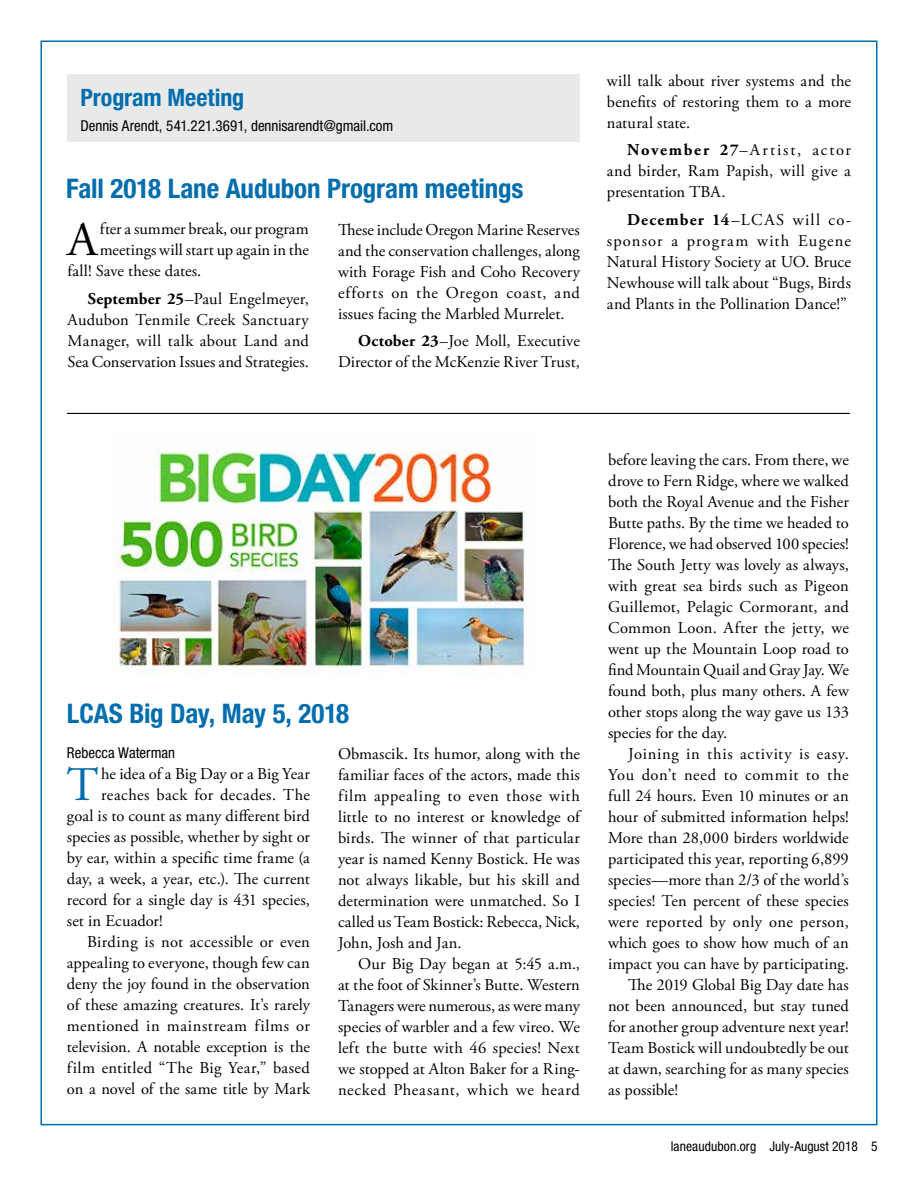
<style>
.page{position:relative;width:918px;height:1188px;background:#fff}
.page>*{position:absolute;margin:0;border:0;box-sizing:border-box;transform-origin:0 0}
.t1{font:48.15px "Adobe Garamond Pro";color:#000}
.t2{font:48.15px "Adobe Garamond Pro";color:#006dad}
.t3{font:700 condensed 27px "Helvetica Neue LT Std";letter-spacing:-.005em;color:#006dad}
.t4{font:700 condensed 24px "Helvetica Neue LT Std";color:#006dad}
.t5{font:16.5px/21px "Adobe Garamond Pro";letter-spacing:.005em;color:#000;text-align:justify}
.t6{font:16.5px "Adobe Garamond Pro";letter-spacing:.04em;color:#000}
.t7{font:16.5px "Adobe Garamond Pro";letter-spacing:.045em;color:#000}
.t8{font:16.5px "Adobe Garamond Pro";letter-spacing:.025em;color:#000}
.t9{font:16.5px "Adobe Garamond Pro";letter-spacing:.03em;color:#000}
.t10{font:16.5px "Adobe Garamond Pro";letter-spacing:.035em;color:#000}
.t11{font:condensed 15px "Helvetica Neue LT Std";color:#000}
.t12{font:condensed 13.5px "Helvetica Neue LT Std";letter-spacing:.01em;color:#000}
.s1{font-weight:700}
</style>
<div class="page">
<img style="left:111px;top:450px;width:415px;height:224px">
<div style="left:67px;top:74px;width:513px;height:68px;background:#e8eaea"></div>
<hr style="left:67px;top:413px;width:783px;height:1px;background:#000">
<h3 class="t4" style="left:80px;top:83px;width:165px">Program Meeting</h3>
<p class="t11" style="left:80px;top:117px;width:314px">Dennis Arendt, 541.221.3691, dennisarendt@gmail.com</p>
<h2 class="t3" style="left:66px;top:172px;width:459px">Fall 2018 Lane Audubon Program meetings</h2>
<h1 class="t1" style="left:68px;top:211px;width:32px">A</h1>
<p class="t5" style="left:100px;top:219px;width:210px">fter a summer break, our program</p>
<p class="t5" style="left:100px;top:240px;width:210px">meetings will start up again in the</p>
<p class="t5" style="left:67px;top:261px;width:135px">fall! Save these dates.</p>
<p class="t5" style="left:67px;top:289px;width:243px;text-indent:20px"><span class="s1">September 25</span>–Paul Engelmeyer, Audubon Tenmile Creek Sanctuary Manager, will talk about Land and Sea Conservation Issues and Strategies.</p>
<p class="t5" style="left:338px;top:220px;width:243px">These include Oregon Marine Reserves and the conservation challenges, along with Forage Fish and Coho Recovery efforts on the Oregon coast, and issues facing the Marbled Murrelet.</p>
<p class="t5" style="left:338px;top:331px;width:243px;text-align:right"><span class="s1">October 23</span>–Joe Moll, Executive<br>Director of the McKenzie River Trust,</p>
<p class="t5" style="left:607px;top:71px;width:246px">will talk about river systems and the benefits of restoring them to a more natural state.</p>
<p class="t5" style="left:607px;top:140px;width:246px;text-indent:20px"><span class="s1">November 27</span>–Artist, actor and birder, Ram Papish, will give a presentation TBA.</p>
<p class="t5" style="left:607px;top:210px;width:246px;text-indent:20px"><span class="s1">December 14</span>–LCAS will co&shy;sponsor a program with Eugene Natural History Society at UO. Bruce Newhouse will talk about “Bugs, Birds and Plants in the Pollination Dance!”</p>
<h2 class="t3" style="left:67px;top:697px;width:284px">LCAS Big Day, May 5, 2018</h2>
<p class="t11" style="left:67px;top:744px;width:110px">Rebecca Waterman</p>
<h1 class="t2" style="left:67px;top:756px;width:33px">T</h1>
<p class="t5" style="left:101px;top:764px;width:210px">he idea of a Big Day or a Big Year</p>
<p class="t5" style="left:338px;top:744px;width:243px">Obmascik. Its humor, along with the familiar faces of the actors, made this film appealing to even those with little to no interest or knowledge of birds. The winner of that particular year is named Kenny Bostick. He was not always likable, but his skill and determination were unmatched. So I called us Team Bostick: Rebecca, Nick, John, Josh and Jan.</p>
<p class="t5" style="left:338px;top:954px;width:243px;text-indent:20px">Our Big Day began at 5:45 a.m., at the foot of Skinner’s Butte. Western Tanagers were numerous, as were many species of warbler and a few vireo. We left the butte with 46 species! Next we stopped at Alton Baker for a Ring&shy;necked Pheasant, which we heard</p>
<p class="t9" style="left:101px;top:785px;width:210px">reaches back for decades. The</p>
<p class="t5" style="left:67px;top:806px;width:244px">goal is to count as many different bird</p>
<p class="t5" style="left:67px;top:827px;width:245px">species as possible, whether by sight or</p>
<p class="t5" style="left:67px;top:848px;width:244px">by ear, within a specific time frame (a</p>
<p class="t5" style="left:67px;top:869px;width:245px">day, a week, a year, etc.). The current</p>
<p class="t5" style="left:67px;top:890px;width:245px">record for a single day is 431 species,</p>
<p class="t5" style="left:67px;top:911px;width:97px">set in Ecuador!</p>
<p class="t5" style="left:87px;top:932px;width:224px">Birding is not accessible or even</p>
<p class="t5" style="left:67px;top:953px;width:245px">appealing to everyone, though few can</p>
<p class="t5" style="left:67px;top:974px;width:244px">deny the joy found in the observation</p>
<p class="t5" style="left:67px;top:995px;width:245px">of these amazing creatures. It’s rarely</p>
<p class="t6" style="left:67px;top:1016px;width:244px">mentioned in mainstream films or</p>
<p class="t5" style="left:67px;top:1037px;width:244px">television. A notable exception is the</p>
<p class="t5" style="left:67px;top:1058px;width:245px">film entitled “The Big Year,” based</p>
<p class="t5" style="left:67px;top:1079px;width:245px">on a novel of the same title by Mark</p>
<p class="t5" style="left:608px;top:450px;width:242px">before leaving the cars. From there, we drove to Fern Ridge, where we walked both the Royal Avenue and the Fisher Butte paths. By the time we headed to Florence, we had observed 100 species!<br>The South Jetty was lovely as always, with great sea birds such as Pigeon Guillemot, Pelagic Cormorant, and Common Loon. After the jetty, we went up the Mountain Loop road to find Mountain Quail and Gray Jay. We found both, plus many others. A few other stops along the way gave us 133 species for the day.</p>
<p class="t7" style="left:628px;top:744px;width:222px">Joining in this activity is easy.</p>
<p class="t10" style="left:608px;top:765px;width:242px">You don’t need to commit to the</p>
<p class="t5" style="left:608px;top:786px;width:242px">full 24 hours. Even 10 minutes or an</p>
<p class="t5" style="left:608px;top:807px;width:242px">hour of submitted information helps!</p>
<p class="t5" style="left:608px;top:828px;width:242px">More than 28,000 birders worldwide</p>
<p class="t5" style="left:608px;top:849px;width:242px">participated this year, reporting 6,899</p>
<p class="t5" style="left:608px;top:870px;width:242px">species—more than 2/3 of the world’s</p>
<p class="t5" style="left:608px;top:891px;width:242px">species! Ten percent of these species</p>
<p class="t8" style="left:608px;top:912px;width:242px">were reported by only one person,</p>
<p class="t5" style="left:608px;top:933px;width:242px">which goes to show how much of an</p>
<p class="t5" style="left:608px;top:954px;width:242px">impact you can have by participating.</p>
<p class="t5" style="left:628px;top:975px;width:222px">The 2019 Global Big Day date has</p>
<p class="t5" style="left:608px;top:996px;width:242px">not been announced, but stay tuned</p>
<p class="t5" style="left:608px;top:1017px;width:242px">for another group adventure next year!</p>
<p class="t5" style="left:608px;top:1038px;width:242px">Team Bostick will undoubtedly be out</p>
<p class="t5" style="left:608px;top:1059px;width:242px">at dawn, searching for as many species</p>
<p class="t5" style="left:608px;top:1080px;width:72px">as possible!</p>
<p class="t12" style="left:671px;top:1138px;width:208px">laneaudubon.org July-August 2018 5</p>
</div>
